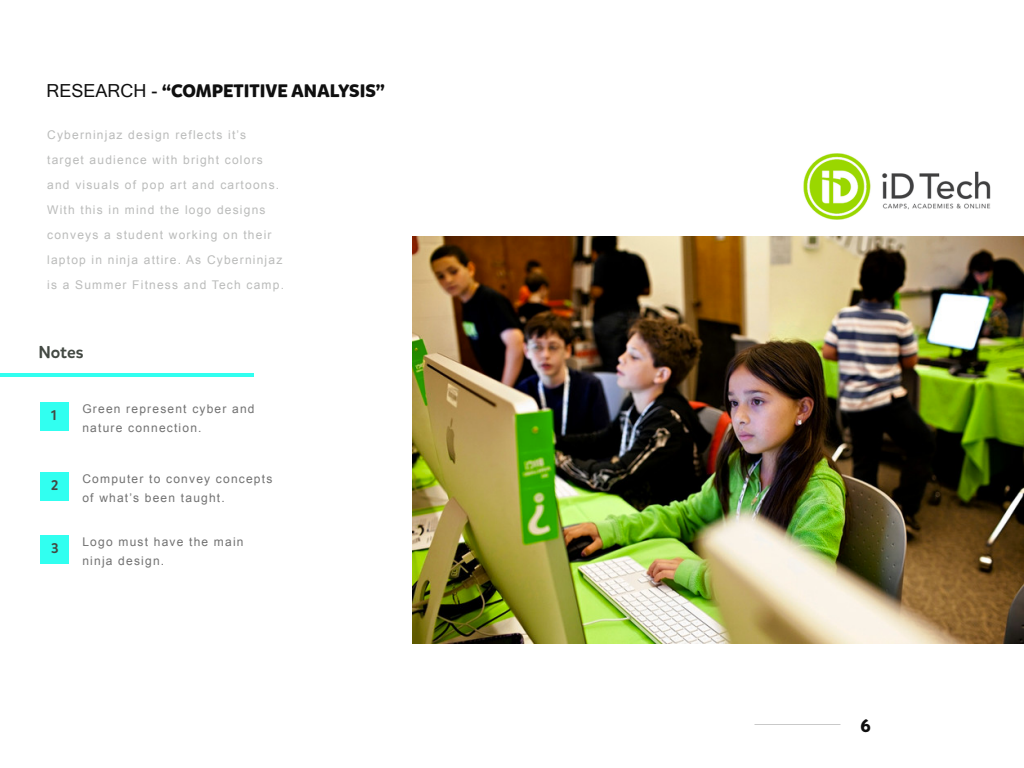
<style>
.page{position:relative;width:1024px;height:768px;background:#fff}
.page>*{position:absolute;margin:0;border:0;box-sizing:border-box;transform-origin:0 0}
.t1{font:700 18px "Mikado";color:#0f0f0f}
.t2{font:500 17.1px "Mikado";letter-spacing:-.005em;color:#434943}
.t3{font:500 14px "Mikado";color:#434943}
.t4{font:12px/25px "Arial";letter-spacing:.1em;color:#bbbcbb}
.t5{font:12px/19px "Arial";letter-spacing:.1em;color:#727272}
.s1{font-family:"Microsoft Sans Serif";font-weight:400}
</style>
<div class="page">
<hr style="left:0;top:373px;width:254px;height:4px;background:#31fff0">
<div style="left:40px;top:402px;width:29px;height:29px;background:#31fff0"></div>
<div style="left:40px;top:472px;width:29px;height:29px;background:#31fff0"></div>
<div style="left:40px;top:535px;width:29px;height:29px;background:#31fff0"></div>
<img style="left:803px;top:153px;width:188px;height:67px">
<img style="left:413px;top:236px;width:610px;height:407px">
<h1 class="t1" style="left:47px;top:79px;width:340px"><span class="s1">RESEARCH -</span> “COMPETITIVE ANALYSIS”</h1>
<p class="t4" style="left:47px;top:122px;width:238px">Cyberninjaz design reflects it’s target audience with bright colors and visuals of pop art and cartoons.<br>With this in mind the logo designs conveys a student working on their laptop in ninja attire. As Cyberninjaz is a Summer Fitness and Tech camp.</p>
<h2 class="t2" style="left:38px;top:342px;width:47px">Notes</h2>
<p class="t3" style="left:51px;top:407px;width:7px">1</p>
<p class="t5" style="left:82px;top:400px;width:174px">Green represent cyber and nature connection.</p>
<p class="t3" style="left:51px;top:477px;width:9px">2</p>
<p class="t5" style="left:82px;top:470px;width:191px">Computer to convey concepts of what’s been taught.</p>
<p class="t3" style="left:51px;top:540px;width:9px">3</p>
<p class="t5" style="left:82px;top:533px;width:163px">Logo must have the main ninja design.</p>
<h1 class="t1" style="left:861px;top:714px;width:12px">6</h1>
</div>
